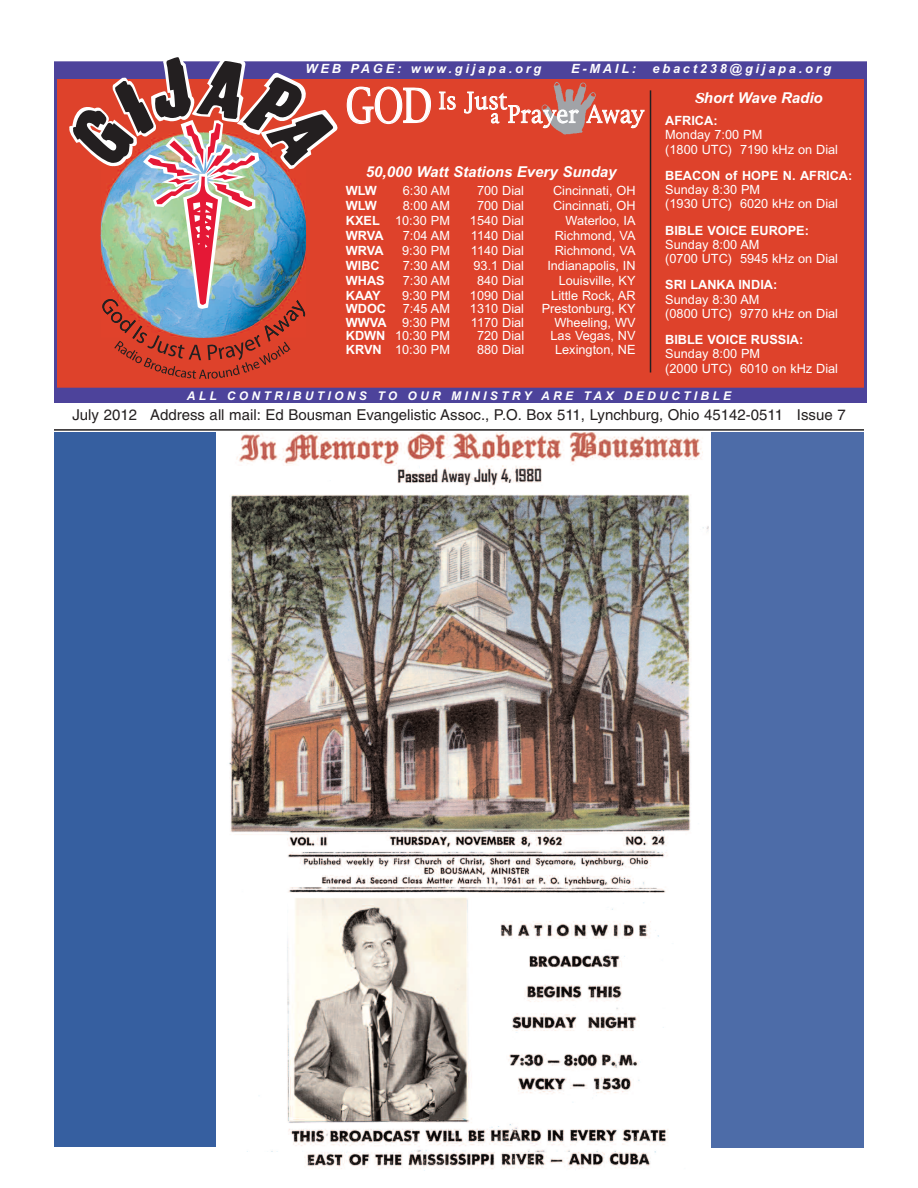
<style>
.page{position:relative;width:918px;height:1188px;background:#fff}
.page>*{position:absolute;margin:0;border:0;box-sizing:border-box;transform-origin:0 0}
.t1{font:22.5px "New York";letter-spacing:.02em;color:#fff;scale:.9 1}
.t2{font:15px "Helvetica";color:#231f20}
.t3{font:italic 700 15px "Arial";color:#fff}
.t4{font:12.75px/14.2px "Arial";color:#fff}
.t5{font:700 12.75px "Arial";color:#fff}
.t6{font:italic 700 12.75px "Arial";letter-spacing:.22em;color:#fff}
.t7{font:italic 700 12px "Arial";letter-spacing:.28em;color:#fff}
.s1{font-size:45px}
.s2{font-family:"Souvenir Demi Italic DTC";font-weight:400;font-style:normal}
.s3{font-size:16.5px}
.s4{font-weight:700}
</style>
<div class="page">
<div style="left:54px;top:61px;width:813px;height:342px;background:#de422b"></div>
<div style="left:55px;top:64px;width:810px;height:14px;background:#4d439b"></div>
<img style="left:68px;top:57px;width:271px;height:322px">
<div style="left:54px;top:388px;width:812px;height:15px;background:#4d439b"></div>
<hr style="left:54px;top:429px;width:810px;height:2px;background:#231f20">
<hr style="left:650px;top:90px;width:1px;height:283px;background:#231f20">
<img style="left:542px;top:80px;width:56px;height:55px">
<img style="left:228px;top:432px;width:481px;height:737px">
<div style="left:54px;top:432px;width:162px;height:714px;background:#365fa0"></div>
<div style="left:711px;top:432px;width:153px;height:716px;background:#4d6ca8"></div>
<p class="t6" style="left:306px;top:61px;width:237px">WEB PAGE: www.gijapa.org</p>
<p class="t6" style="left:571px;top:61px;width:67px">E-MAIL:</p>
<p class="t6" style="left:653px;top:61px;width:180px">ebact238@gijapa.org</p>
<h1 class="t1" style="left:346px;top:88px;width:181px"><span class="s1">GOD</span> Is Just</h1>
<p class="t3" style="left:695px;top:89px;width:129px"><span class="s2">S</span>hort Wave Radio</p>
<p class="t5" style="left:665px;top:113px;width:54px">AFRICA:</p>
<p class="t4" style="left:665px;top:128px;width:174px">Monday 7:00 PM<br>(1800 UTC) 7190 kHz on Dial</p>
<p class="t5" style="left:665px;top:168px;width:189px">BEACON of HOPE N. AFRICA:</p>
<p class="t4" style="left:665px;top:183px;width:174px">Sunday 8:30 PM<br>(1930 UTC) 6020 kHz on Dial</p>
<p class="t5" style="left:665px;top:223px;width:145px">BIBLE VOICE EUROPE:</p>
<p class="t4" style="left:665px;top:237px;width:174px">Sunday 8:00 AM<br>(0700 UTC) 5945 kHz on Dial</p>
<p class="t5" style="left:665px;top:278px;width:114px">SRI LANKA INDIA:</p>
<p class="t4" style="left:665px;top:292px;width:174px">Sunday 8:30 AM<br>(0800 UTC) 9770 kHz on Dial</p>
<p class="t5" style="left:665px;top:332px;width:140px">BIBLE VOICE RUSSIA:</p>
<p class="t4" style="left:665px;top:347px;width:174px">Sunday 8:00 PM<br>(2000 UTC) 6010 on kHz Dial</p>
<p class="t7" style="left:187px;top:389px;width:546px">ALL CONTRIBUTIONS TO OUR MINISTRY ARE TAX DEDUCTIBLE</p>
<h1 class="t1" style="left:491px;top:102px;width:172px"><span class="s3">a</span> Prayer Away</h1>
<p class="t3" style="left:366px;top:163px;width:252px">50,000 Watt Stations Every Sunday</p>
<p class="t5" style="left:346px;top:183px;width:33px">WLW</p>
<p class="t4" style="left:403px;top:183px;width:49px">6:30 AM</p>
<p class="t4" style="left:477px;top:183px;width:49px">700 Dial</p>
<p class="t4" style="left:553px;top:183px;width:84px">Cincinnati, OH</p>
<p class="t5" style="left:346px;top:198px;width:33px">WLW</p>
<p class="t4" style="left:403px;top:198px;width:49px">8:00 AM</p>
<p class="t4" style="left:477px;top:198px;width:49px">700 Dial</p>
<p class="t4" style="left:553px;top:198px;width:84px">Cincinnati, OH</p>
<p class="t4" style="left:346px;top:213px;width:106px"><span class="s4">KXEL</span> 10:30 PM</p>
<p class="t4" style="left:470px;top:213px;width:56px">1540 Dial</p>
<p class="t4" style="left:566px;top:213px;width:72px">Waterloo, IA</p>
<p class="t5" style="left:346px;top:228px;width:39px">WRVA</p>
<p class="t4" style="left:403px;top:228px;width:49px">7:04 AM</p>
<p class="t4" style="left:471px;top:228px;width:55px">1140 Dial</p>
<p class="t4" style="left:555px;top:228px;width:82px">Richmond, VA</p>
<p class="t5" style="left:346px;top:243px;width:39px">WRVA</p>
<p class="t4" style="left:402px;top:243px;width:49px">9:30 PM</p>
<p class="t4" style="left:471px;top:243px;width:55px">1140 Dial</p>
<p class="t4" style="left:555px;top:243px;width:82px">Richmond, VA</p>
<p class="t5" style="left:346px;top:258px;width:35px">WIBC</p>
<p class="t4" style="left:403px;top:258px;width:49px">7:30 AM</p>
<p class="t4" style="left:473px;top:258px;width:52px">93.1 Dial</p>
<p class="t4" style="left:547px;top:258px;width:90px">Indianapolis, IN</p>
<p class="t5" style="left:346px;top:273px;width:40px">WHAS</p>
<p class="t4" style="left:403px;top:273px;width:49px">7:30 AM</p>
<p class="t4" style="left:477px;top:273px;width:49px">840 Dial</p>
<p class="t4" style="left:559px;top:273px;width:78px">Louisville, KY</p>
<p class="t5" style="left:346px;top:288px;width:36px">KAAY</p>
<p class="t4" style="left:402px;top:288px;width:49px">9:30 PM</p>
<p class="t4" style="left:470px;top:288px;width:56px">1090 Dial</p>
<p class="t4" style="left:551px;top:288px;width:86px">Little Rock, AR</p>
<p class="t5" style="left:346px;top:301px;width:42px">WDOC</p>
<p class="t4" style="left:403px;top:302px;width:49px">7:45 AM</p>
<p class="t4" style="left:470px;top:302px;width:56px">1310 Dial</p>
<p class="t4" style="left:542px;top:302px;width:95px">Prestonburg, KY</p>
<p class="t4" style="left:346px;top:315px;width:106px"><span class="s4">WWVA</span> 9:30 PM</p>
<p class="t4" style="left:471px;top:315px;width:55px">1170 Dial</p>
<p class="t4" style="left:554px;top:315px;width:83px">Wheeling, WV</p>
<p class="t4" style="left:346px;top:329px;width:106px"><span class="s4">KDWN</span> 10:30 PM</p>
<p class="t4" style="left:477px;top:329px;width:49px">720 Dial</p>
<p class="t4" style="left:551px;top:329px;width:87px">Las Vegas, NV</p>
<p class="t4" style="left:346px;top:342px;width:106px"><span class="s4">KRVN</span> 10:30 PM</p>
<p class="t4" style="left:477px;top:342px;width:49px">880 Dial</p>
<p class="t4" style="left:555px;top:342px;width:82px">Lexington, NE</p>
<p class="t2" style="left:72px;top:410px;width:775px">July 2012 Address all mail: Ed Bousman Evangelistic Assoc., P.O. Box 511, Lynchburg, Ohio 45142-0511 Issue 7</p>
</div>
